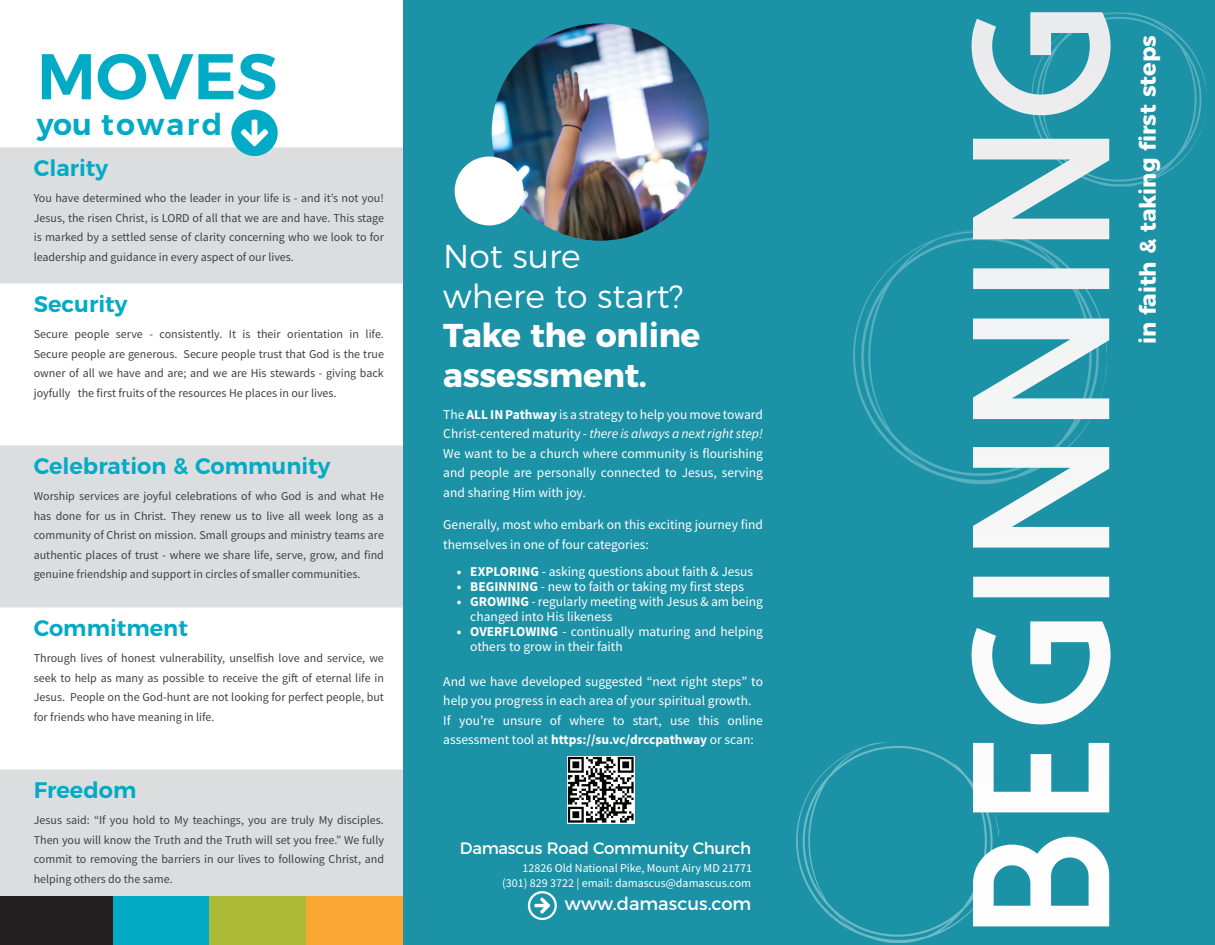
<style>
.page{position:relative;width:1215px;height:945px;background:#fff}
.page>*{position:absolute;margin:0;border:0;box-sizing:border-box;transform-origin:0 0}
.t1{font:800 195px "Dolce Vita";letter-spacing:.04em;color:#fff}
.t2{font:600 64.5px "Montserrat";color:#02abc5}
.t3{font:700 33px/39.6px "Montserrat";letter-spacing:-.01em;color:#fff}
.t4{font:300 33px/39.6px "Montserrat";color:#fff}
.t5{font:600 30px "Montserrat";letter-spacing:.065em;color:#02abc5}
.t6{font:600 22.5px "Montserrat";color:#02abc5}
.t7{font:700 22.5px "Montserrat";color:#fff}
.t8{font:18px "Montserrat";color:#fff}
.t9{font:16.5px "Montserrat";letter-spacing:-.02em;color:#fff}
.t10{font:13.5px/19.5px "Source Sans Pro";color:#fff}
.t11{font:12px/19.5px "Source Sans Pro";color:#3c4247;text-align:justify}
.t12{font:12px/15px "Source Sans Pro";color:#fff;text-align:right}
.s1{font-weight:700}
.s2{font-style:italic}
</style>
<div class="page">
<svg style="left:0;top:147px;width:403px;height:798px;fill:#dcdddf"></svg>
<div style="left:403px;top:0;width:812px;height:945px;background:#1c92a7"></div>
<img style="left:1032px;top:12px;width:174px;height:175px">
<img style="left:492px;top:23px;width:217px;height:218px;border-radius:109px">
<div style="left:455px;top:157px;width:69px;height:68px;background:#fff;border-radius:50%"></div>
<img style="left:796px;top:742px;width:203px;height:201px">
<img style="left:853px;top:229px;width:254px;height:254px">
<div style="left:231px;top:110px;width:47px;height:46px;background:#02abc5;border-radius:50%"></div>
<svg style="left:241px;top:120px;width:27px;height:26px"></svg>
<div style="left:113px;top:897px;width:96px;height:48px;background:#02abc5"></div>
<div style="left:306px;top:897px;width:96px;height:48px;background:#faa633"></div>
<div style="left:209px;top:897px;width:97px;height:48px;background:#abba37"></div>
<div style="left:0;top:897px;width:113px;height:48px;background:#231f20"></div>
<img style="left:567px;top:756px;width:67px;height:68px">
<div style="left:528px;top:891px;width:29px;height:29px;border:2px solid #fff;border-radius:50%"></div>
<svg style="left:534px;top:897px;width:16px;height:17px"></svg>
<h2 class="t2" style="left:37px;top:24px;width:242px">MOVES</h2>
<h3 class="t5" style="left:37px;top:100px;width:187px">you toward</h3>
<h3 class="t6" style="left:34px;top:150px;width:76px">Clarity</h3>
<p class="t11" style="left:34px;top:188px;width:352px">You have determined who the leader in your life is - and it’s not you!<br>Jesus, the risen Christ, is LORD of all that we are and have. This stage is marked by a settled sense of clarity concerning who we look to for leadership and guidance in every aspect of our lives.</p>
<h3 class="t6" style="left:34px;top:286px;width:95px">Security</h3>
<p class="t11" style="left:34px;top:324px;width:352px">Secure people serve - consistently. It is their orientation in life.<br>Secure people are generous. Secure people trust that God is the true owner of all we have and are; and we are His stewards - giving back joyfully the first fruits of the resources He places in our lives.</p>
<h3 class="t6" style="left:34px;top:448px;width:298px">Celebration &amp; Community</h3>
<p class="t11" style="left:34px;top:486px;width:352px">Worship services are joyful celebrations of who God is and what He has done for us in Christ. They renew us to live all week long as a community of Christ on mission. Small groups and ministry teams are authentic places of trust - where we share life, serve, grow, and find genuine friendship and support in circles of smaller communities.</p>
<h3 class="t6" style="left:34px;top:610px;width:156px">Commitment</h3>
<p class="t11" style="left:34px;top:648px;width:352px">Through lives of honest vulnerability, unselfish love and service, we seek to help as many as possible to receive the gift of eternal life in Jesus. People on the God-hunt are not looking for perfect people, but for friends who have meaning in life.</p>
<h3 class="t6" style="left:34px;top:772px;width:104px">Freedom</h3>
<p class="t11" style="left:34px;top:810px;width:352px">Jesus said: “If you hold to My teachings, you are truly My disciples.<br>Then you will know the Truth and the Truth will set you free.” We fully commit to removing the barriers in our lives to following Christ, and helping others do the same.</p>
<h3 class="t4" style="left:443px;top:234px;width:242px">Not sure where to start?</h3>
<h3 class="t3" style="left:443px;top:313px;width:259px">Take the online assessment.</h3>
<p class="t10" style="left:443px;top:405px;width:321px;text-align:justify">The <span class="s1">ALL IN Pathway</span> is a strategy to help you move toward Christ-centered maturity - <span class="s2">there is always a next right step!<br></span>We want to be a church where community is flourishing and people are personally connected to Jesus, serving and sharing Him with joy.</p>
<p class="t10" style="left:443px;top:515px;width:321px">Generally, most who embark on this exciting journey find themselves in one of four categories:</p>
<p class="t10" style="left:457px;top:562px;width:298px"><span class="s1">• EXPLORING</span> - asking questions about faith &amp; Jesus</p>
<p class="t10" style="left:457px;top:577px;width:289px"><span class="s1">• BEGINNING</span> - new to faith or taking my first steps</p>
<p class="t10" style="left:470px;top:594px;width:294px;line-height:15px;text-indent:-14px"><span class="s1">• GROWING</span> - regularly meeting with Jesus &amp; am being changed into His likeness</p>
<p class="t10" style="left:470px;top:624px;width:294px;line-height:15px;text-indent:-14px"><span class="s1">• OVERFLOWING</span> - continually maturing and helping others to grow in their faith</p>
<p class="t10" style="left:443px;top:672px;width:321px">And we have developed suggested “next right steps” to help you progress in each area of your spiritual growth.<br>If you’re unsure of where to start, use this online assessment tool at <span class="s1">https://su.vc/drccpathway</span> or scan:</p>
<h3 class="t9" style="left:460px;top:835px;width:293px">Damascus Road Community Church</h3>
<p class="t12" style="left:502px;top:860px;width:251px">12826 Old National Pike, Mount Airy MD 21771 (301) 829 3722 | email: damascus@damascus.com</p>
<h3 class="t8" style="left:565px;top:889px;width:188px">www.damascus.com</h3>
<h1 class="t1" style="left:943px;top:938px;width:932px;rotate:-90deg">BEGINNING</h1>
<h3 class="t7" style="left:1129px;top:344px;width:310px;rotate:-90deg">in faith &amp; taking first steps</h3>
</div>
